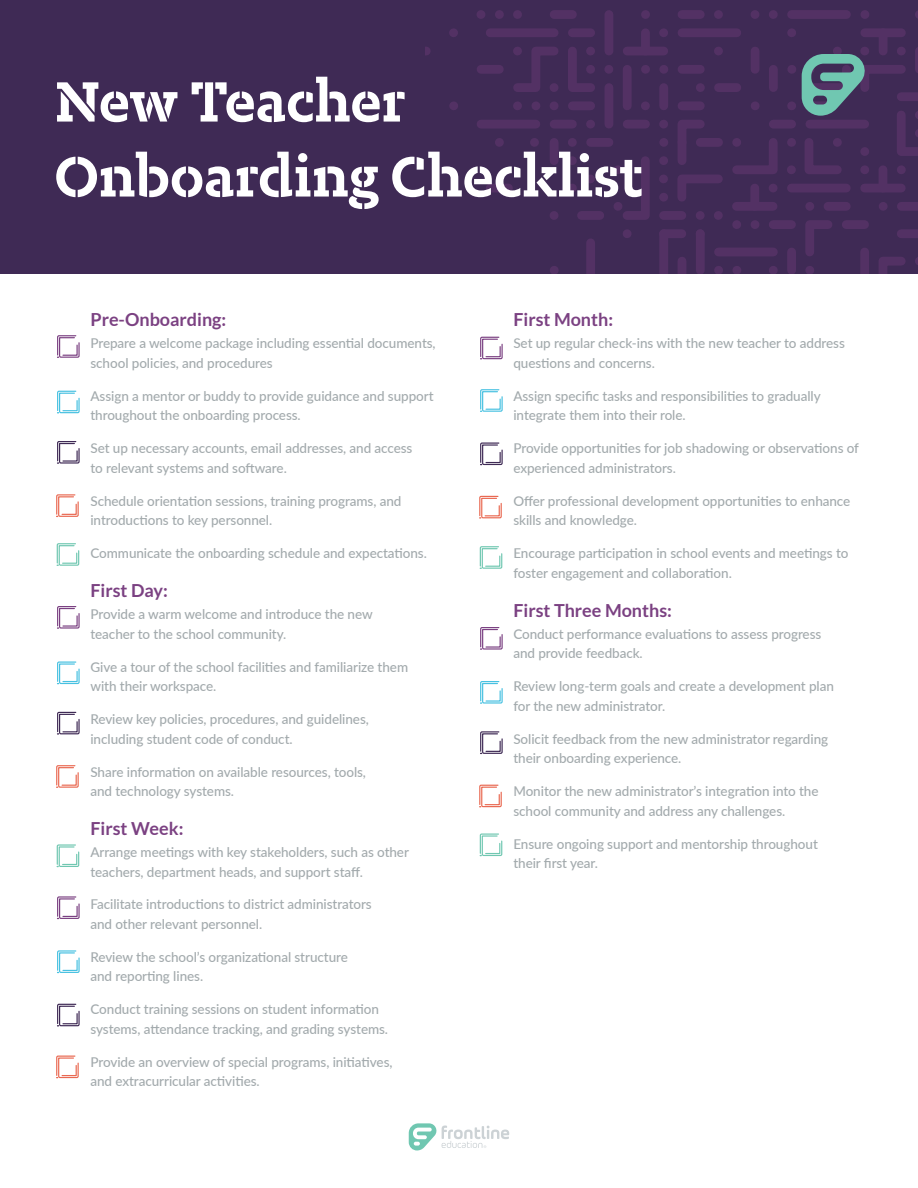
<style>
.page{position:relative;width:918px;height:1188px;background:#fff}
.page>*{position:absolute;margin:0;border:0;box-sizing:border-box;transform-origin:0 0}
.t1{font:700 66px/75px "Karbon Slab Stencil";letter-spacing:-.005em;color:#fff}
.t2{font:700 18px "Lato";color:#7b4182}
.t3{font:500 13.5px/19.5px "Lato";letter-spacing:-.005em;color:#a3aaad}
</style>
<div class="page">
<div style="left:0;top:0;width:918px;height:273px;background:#3f2a55"></div>
<div style="left:490px;top:184px;width:18px;height:8px;background:#533164"></div>
<div style="left:582px;top:211px;width:18px;height:9px;background:#533164"></div>
<div style="left:865px;top:184px;width:36px;height:8px;background:#533164"></div>
<div style="left:879px;top:170px;width:8px;height:18px;background:#533164"></div>
<div style="left:787px;top:252px;width:9px;height:18px;background:#533164"></div>
<div style="left:865px;top:28px;width:36px;height:9px;background:#533164"></div>
<div style="left:879px;top:33px;width:9px;height:18px;background:#533164"></div>
<svg style="left:897px;top:202px;width:21px;height:36px"></svg>
<svg style="left:860px;top:252px;width:46px;height:21px"></svg>
<div style="left:586px;top:243px;width:9px;height:30px;background:#533164"></div>
<div style="left:659px;top:234px;width:9px;height:39px;background:#533164"></div>
<div style="left:678px;top:261px;width:8px;height:12px;background:#533164"></div>
<div style="left:696px;top:234px;width:9px;height:36px;background:#533164"></div>
<div style="left:773px;top:120px;width:19px;height:9px;background:#533164"></div>
<div style="left:769px;top:69px;width:9px;height:19px;background:#533164"></div>
<div style="left:751px;top:51px;width:8px;height:18px;background:#533164"></div>
<div style="left:719px;top:248px;width:54px;height:8px;background:#533164"></div>
<div style="left:792px;top:10px;width:54px;height:9px;background:#533164"></div>
<div style="left:664px;top:211px;width:18px;height:9px;background:#533164"></div>
<div style="left:664px;top:229px;width:18px;height:9px;background:#533164"></div>
<div style="left:773px;top:220px;width:18px;height:9px;background:#533164"></div>
<div style="left:828px;top:202px;width:18px;height:9px;background:#533164"></div>
<div style="left:846px;top:220px;width:19px;height:9px;background:#533164"></div>
<div style="left:791px;top:184px;width:55px;height:8px;background:#533164"></div>
<svg style="left:801px;top:202px;width:37px;height:72px"></svg>
<div style="left:554px;top:120px;width:18px;height:9px;background:#533164"></div>
<div style="left:627px;top:120px;width:18px;height:9px;background:#533164"></div>
<div style="left:490px;top:28px;width:64px;height:9px;background:#533164"></div>
<div style="left:481px;top:65px;width:18px;height:9px;background:#533164"></div>
<div style="left:572px;top:28px;width:19px;height:9px;background:#533164"></div>
<div style="left:554px;top:10px;width:18px;height:9px;background:#533164"></div>
<svg style="left:618px;top:156px;width:32px;height:82px"></svg>
<div style="left:591px;top:138px;width:18px;height:9px;background:#533164"></div>
<div style="left:627px;top:47px;width:37px;height:8px;background:#533164"></div>
<div style="left:550px;top:142px;width:9px;height:19px;background:#533164"></div>
<div style="left:682px;top:65px;width:18px;height:9px;background:#533164"></div>
<div style="left:682px;top:10px;width:18px;height:9px;background:#533164"></div>
<div style="left:719px;top:83px;width:18px;height:9px;background:#533164"></div>
<div style="left:641px;top:33px;width:9px;height:18px;background:#533164"></div>
<svg style="left:513px;top:47px;width:82px;height:63px"></svg>
<div style="left:605px;top:88px;width:8px;height:36px;background:#533164"></div>
<div style="left:623px;top:69px;width:9px;height:37px;background:#533164"></div>
<div style="left:659px;top:88px;width:9px;height:18px;background:#533164"></div>
<div style="left:605px;top:15px;width:8px;height:36px;background:#533164"></div>
<div style="left:682px;top:28px;width:55px;height:9px;background:#533164"></div>
<div style="left:481px;top:120px;width:55px;height:9px;background:#533164"></div>
<svg style="left:677px;top:101px;width:101px;height:137px"></svg>
<svg style="left:801px;top:47px;width:117px;height:127px"></svg>
<svg style="left:409px;top:1123px;width:100px;height:27px"></svg>
<svg style="left:57px;top:335px;width:23px;height:23px"></svg>
<svg style="left:57px;top:606px;width:23px;height:23px"></svg>
<svg style="left:57px;top:896px;width:23px;height:24px"></svg>
<svg style="left:480px;top:336px;width:23px;height:24px"></svg>
<svg style="left:480px;top:627px;width:23px;height:23px"></svg>
<svg style="left:57px;top:390px;width:23px;height:24px"></svg>
<svg style="left:57px;top:661px;width:23px;height:24px"></svg>
<svg style="left:57px;top:950px;width:23px;height:24px"></svg>
<svg style="left:480px;top:389px;width:23px;height:23px"></svg>
<svg style="left:480px;top:681px;width:23px;height:23px"></svg>
<svg style="left:57px;top:441px;width:23px;height:23px"></svg>
<svg style="left:57px;top:711px;width:23px;height:24px"></svg>
<svg style="left:57px;top:1003px;width:23px;height:24px"></svg>
<svg style="left:480px;top:442px;width:23px;height:24px"></svg>
<svg style="left:480px;top:731px;width:23px;height:23px"></svg>
<svg style="left:56px;top:494px;width:23px;height:23px"></svg>
<svg style="left:56px;top:765px;width:23px;height:23px"></svg>
<svg style="left:56px;top:1055px;width:23px;height:24px"></svg>
<svg style="left:479px;top:495px;width:23px;height:24px"></svg>
<svg style="left:479px;top:784px;width:23px;height:24px"></svg>
<svg style="left:56px;top:543px;width:24px;height:23px"></svg>
<svg style="left:56px;top:844px;width:24px;height:24px"></svg>
<svg style="left:479px;top:546px;width:24px;height:23px"></svg>
<svg style="left:479px;top:833px;width:24px;height:24px"></svg>
<h1 class="t1" style="left:54px;top:62px;width:590px">New Teacher<br>Onboarding Checklist</h1>
<h2 class="t2" style="left:90px;top:309px;width:137px">Pre-Onboarding:</h2>
<p class="t3" style="left:90px;top:333px;width:347px">Prepare a welcome package including essential documents, school policies, and procedures</p>
<p class="t3" style="left:90px;top:385px;width:345px">Assign a mentor or buddy to provide guidance and support throughout the onboarding process.</p>
<p class="t3" style="left:90px;top:438px;width:324px">Set up necessary accounts, email addresses, and access to relevant systems and software.</p>
<p class="t3" style="left:90px;top:490px;width:313px">Schedule orientation sessions, training programs, and introductions to key personnel.</p>
<p class="t3" style="left:90px;top:543px;width:338px">Communicate the onboarding schedule and expectations.</p>
<h2 class="t2" style="left:90px;top:580px;width:79px">First Day:</h2>
<p class="t3" style="left:90px;top:604px;width:284px">Provide a warm welcome and introduce the new teacher to the school community.</p>
<p class="t3" style="left:90px;top:656px;width:319px">Give a tour of the school facilities and familiarize them with their workspace.</p>
<p class="t3" style="left:90px;top:709px;width:280px">Review key policies, procedures, and guidelines, including student code of conduct.</p>
<p class="t3" style="left:90px;top:761px;width:277px">Share information on available resources, tools, and technology systems.</p>
<h2 class="t2" style="left:90px;top:818px;width:95px">First Week:</h2>
<p class="t3" style="left:90px;top:842px;width:320px">Arrange meetings with key stakeholders, such as other teachers, department heads, and support staff.</p>
<p class="t3" style="left:90px;top:894px;width:283px">Facilitate introductions to district administrators and other relevant personnel.</p>
<p class="t3" style="left:90px;top:947px;width:259px">Review the school’s organizational structure and reporting lines.</p>
<p class="t3" style="left:90px;top:999px;width:299px">Conduct training sessions on student information systems, attendance tracking, and grading systems.</p>
<p class="t3" style="left:90px;top:1052px;width:304px">Provide an overview of special programs, initiatives, and extracurricular activities.</p>
<h2 class="t2" style="left:513px;top:309px;width:101px">First Month:</h2>
<p class="t3" style="left:513px;top:333px;width:333px">Set up regular check-ins with the new teacher to address questions and concerns.</p>
<p class="t3" style="left:513px;top:385px;width:309px">Assign specific tasks and responsibilities to gradually integrate them into their role.</p>
<p class="t3" style="left:513px;top:438px;width:347px">Provide opportunities for job shadowing or observations of experienced administrators.</p>
<p class="t3" style="left:513px;top:490px;width:338px">Offer professional development opportunities to enhance skills and knowledge.</p>
<p class="t3" style="left:513px;top:543px;width:337px">Encourage participation in school events and meetings to foster engagement and collaboration.</p>
<h2 class="t2" style="left:513px;top:600px;width:160px">First Three Months:</h2>
<p class="t3" style="left:513px;top:623px;width:309px">Conduct performance evaluations to assess progress and provide feedback.</p>
<p class="t3" style="left:513px;top:676px;width:322px">Review long-term goals and create a development plan for the new administrator.</p>
<p class="t3" style="left:513px;top:728px;width:316px">Solicit feedback from the new administrator regarding their onboarding experience.</p>
<p class="t3" style="left:513px;top:781px;width:307px">Monitor the new administrator’s integration into the school community and address any challenges.</p>
<p class="t3" style="left:513px;top:833px;width:306px">Ensure ongoing support and mentorship throughout their first year.</p>
</div>
